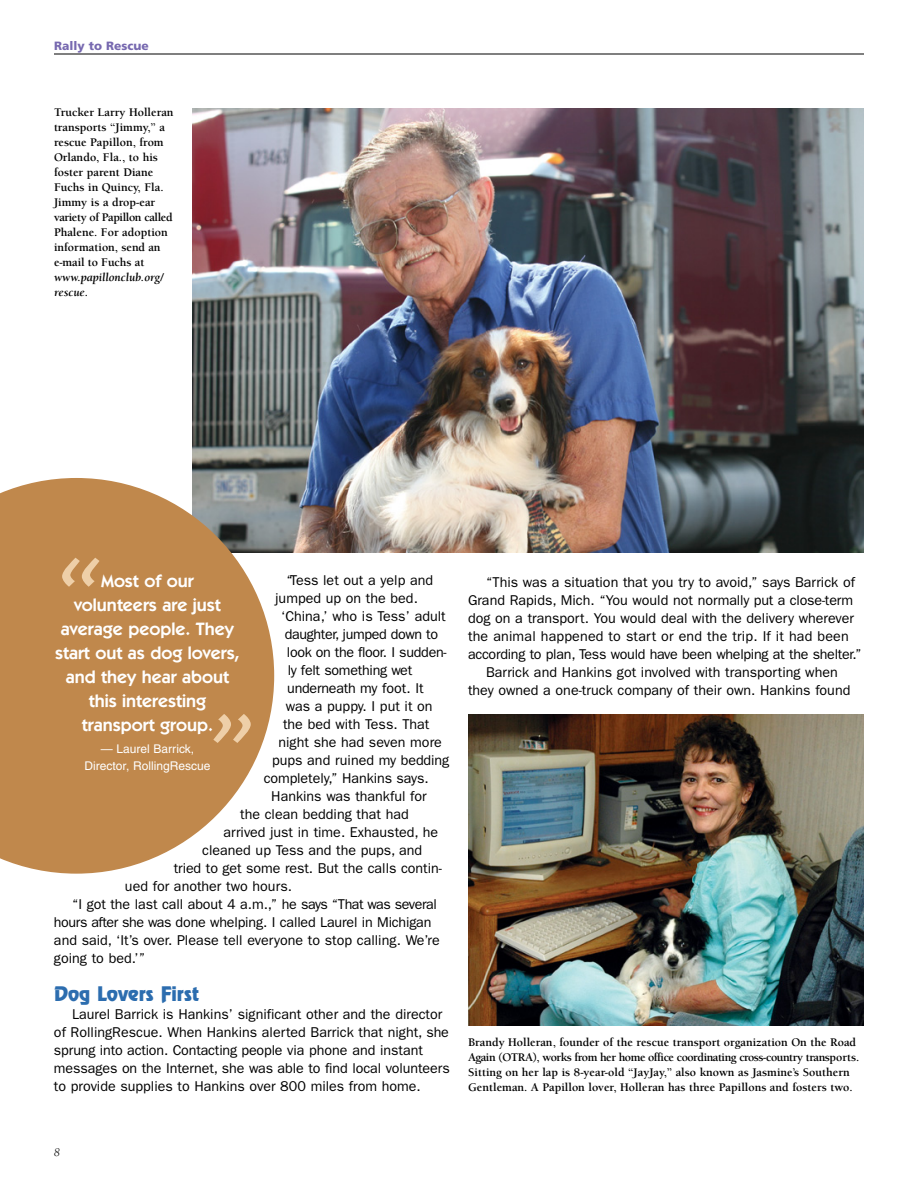
<style>
.page{position:relative;width:918px;height:1188px;background:#fff}
.page>*{position:absolute;margin:0;border:0;box-sizing:border-box;transform-origin:0 0}
.t1{font:144px "Itc Kabel";color:#eecfa8}
.t2{font:600 18px/24px "Itc Kabel";color:#fff;text-align:center}
.t3{font:18px "Revue";color:#2c6daf}
.t4{font:14.25px/18px "Franklin Gothic";color:#000}
.t5{font:14.25px "Franklin Gothic";letter-spacing:-.02em;color:#000}
.t6{font:14.25px "Franklin Gothic";letter-spacing:-.025em;color:#000}
.t7{font:700 12px/15px "Berkeley";color:#000}
.t8{font:12px/16.5px "Helvetica";color:#fff;text-align:center}
.t9{font:italic 700 12px/15px "Berkeley";color:#000}
.t10{font:900 12px "Frutiger";color:#7769b0}
.t11{font:italic 12px "Berkeley";color:#000}
.s1{font-style:normal}
</style>
<div class="page">
<hr style="left:54px;top:54px;width:810px;height:1px;background:#000">
<img style="left:192px;top:108px;width:672px;height:444px">
<svg style="left:0;top:478px;width:274px;height:396px;background:#c39563"></svg>
<img style="left:468px;top:715px;width:396px;height:310px">
<p class="t10" style="left:54px;top:40px;width:96px">Rally to Rescue</p>
<p class="t7" style="left:54px;top:106px;width:121px">Trucker Larry Holleran transports “Jimmy,” a rescue Papillon, from<br>Orlando, Fla., to his foster parent Diane<br>Fuchs in Quincy, Fla.<br>Jimmy is a drop-ear variety of Papillon called<br>Phalene. For adoption information, send an e-mail to Fuchs at</p>
<p class="t9" style="left:54px;top:271px;width:111px">www.papillonclub.org/ rescue<span class="s1">.</span></p>
<h1 class="t1" style="left:59px;top:554px;width:49px">“</h1>
<p class="t2" style="left:55px;top:570px;width:186px">Most of our<br>volunteers are just average people. They start out as dog lovers, and they hear about this interesting transport group.</p>
<p class="t8" style="left:85px;top:742px;width:127px">— Laurel Barrick,<br>Director, RollingRescue</p>
<p class="t4" style="left:286px;top:572px;width:148px">“Tess let out a yelp and</p>
<p class="t4" style="left:276px;top:590px;width:144px">jumped up on the bed.</p>
<p class="t4" style="left:281px;top:608px;width:166px">‘China,’ who is Tess’ adult</p>
<p class="t6" style="left:285px;top:629px;width:155px">daughter, jumped down to</p>
<p class="t6" style="left:287px;top:647px;width:161px">look on the floor. I sudden-</p>
<p class="t5" style="left:288px;top:665px;width:126px">ly felt something wet</p>
<p class="t5" style="left:287px;top:683px;width:138px">underneath my foot. It</p>
<p class="t4" style="left:286px;top:698px;width:148px">was a puppy. I put it on</p>
<p class="t4" style="left:283px;top:716px;width:148px">the bed with Tess. That</p>
<p class="t4" style="left:279px;top:734px;width:165px">night she had seven more</p>
<p class="t4" style="left:272px;top:752px;width:179px">pups and ruined my bedding</p>
<p class="t4" style="left:264px;top:770px;width:166px">completely,” Hankins says.</p>
<p class="t4" style="left:271px;top:788px;width:157px">Hankins was thankful for</p>
<p class="t4" style="left:240px;top:806px;width:170px">the clean bedding that had</p>
<p class="t4" style="left:224px;top:824px;width:216px">arrived just in time. Exhausted, he</p>
<p class="t4" style="left:202px;top:842px;width:221px">cleaned up Tess and the pups, and</p>
<p class="t4" style="left:174px;top:860px;width:270px">tried to get some rest. But the calls contin-</p>
<p class="t4" style="left:125px;top:878px;width:169px">ued for another two hours.</p>
<p class="t5" style="left:72px;top:899px;width:366px">“I got the last call about 4 a.m.,” he says “That was several</p>
<p class="t4" style="left:54px;top:914px;width:379px">hours after she was done whelping. I called Laurel in Michigan</p>
<p class="t4" style="left:54px;top:932px;width:387px">and said, ‘It’s over. Please tell everyone to stop calling. We’re</p>
<p class="t4" style="left:54px;top:950px;width:93px">going to bed.’”</p>
<p class="t3" style="left:54px;top:986px;width:146px">Dog Lovers First</p>
<p class="t4" style="left:54px;top:1006px;width:397px;text-indent:18px">Laurel Barrick is Hankins’ significant other and the director of RollingRescue. When Hankins alerted Barrick that night, she sprung into action. Contacting people via phone and instant messages on the Internet, she was able to find local volunteers to provide supplies to Hankins over 800 miles from home.</p>
<h1 class="t1" style="left:206px;top:711px;width:49px">”</h1>
<p class="t4" style="left:486px;top:574px;width:370px">“This was a situation that you try to avoid,” says Barrick of</p>
<p class="t4" style="left:468px;top:592px;width:387px">Grand Rapids, Mich. “You would not normally put a close-term</p>
<p class="t4" style="left:468px;top:610px;width:388px">dog on a transport. You would deal with the delivery wherever</p>
<p class="t4" style="left:468px;top:628px;width:382px">the animal happened to start or end the trip. If it had been</p>
<p class="t5" style="left:468px;top:649px;width:395px">according to plan, Tess would have been whelping at the shelter.”</p>
<p class="t4" style="left:486px;top:664px;width:353px">Barrick and Hankins got involved with transporting when</p>
<p class="t4" style="left:468px;top:682px;width:384px">they owned a one-truck company of their own. Hankins found</p>
<p class="t7" style="left:468px;top:1036px;width:393px">Brandy Holleran, founder of the rescue transport organization On the Road Again (OTRA), works from her home office coordinating cross-country transports.<br>Sitting on her lap is 8-year-old “JayJay,” also known as Jasmine’s Southern Gentleman. A Papillon lover, Holleran has three Papillons and fosters two.</p>
<p class="t11" style="left:54px;top:1147px;width:7px">8</p>
</div>
